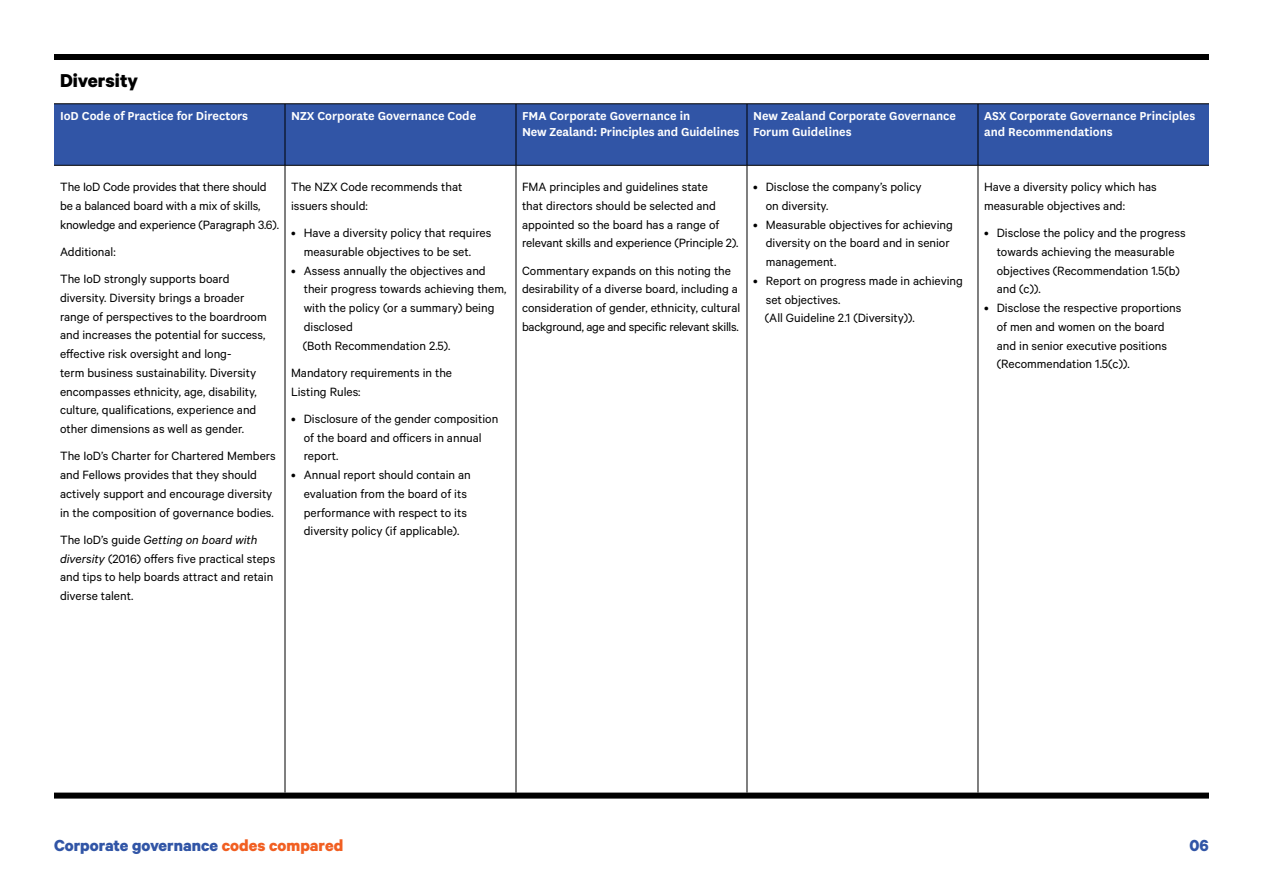
<style>
.page{position:relative;width:1263px;height:893px;background:#fff}
.page>*{position:absolute;margin:0;border:0;box-sizing:border-box;transform-origin:0 0}
.t1{font:700 21px "Calibre";color:#000}
.t2{font:700 18px "Calibre";color:#3155a6}
.t3{font:13.5px/18.8px "Calibre";color:#000}
.t4{font:600 13.5px/16.2px "National";color:#fff}
.s1{font-style:italic}
.s2{color:#f15f22}
</style>
<div class="page">
<div style="left:54px;top:105px;width:1155px;height:60px;background:#3155a6"></div>
<hr style="left:285px;top:165px;width:1px;height:628px;background:#000">
<hr style="left:516px;top:165px;width:1px;height:628px;background:#000">
<hr style="left:747px;top:165px;width:1px;height:628px;background:#000">
<hr style="left:978px;top:165px;width:1px;height:628px;background:#000">
<hr style="left:285px;top:104px;width:1px;height:61px;background:#000">
<hr style="left:516px;top:104px;width:1px;height:61px;background:#000">
<hr style="left:747px;top:104px;width:1px;height:61px;background:#000">
<hr style="left:978px;top:104px;width:1px;height:61px;background:#000">
<hr style="left:54px;top:165px;width:231px;height:1px;background:#000">
<hr style="left:285px;top:165px;width:231px;height:1px;background:#000">
<hr style="left:516px;top:165px;width:231px;height:1px;background:#000">
<hr style="left:747px;top:165px;width:231px;height:1px;background:#000">
<hr style="left:978px;top:165px;width:231px;height:1px;background:#000">
<hr style="left:54px;top:104px;width:231px;height:1px;background:#000">
<hr style="left:285px;top:104px;width:231px;height:1px;background:#000">
<hr style="left:516px;top:104px;width:231px;height:1px;background:#000">
<hr style="left:747px;top:104px;width:231px;height:1px;background:#000">
<hr style="left:978px;top:104px;width:231px;height:1px;background:#000">
<div style="left:54px;top:54px;width:231px;height:6px;background:#000"></div>
<div style="left:285px;top:54px;width:231px;height:6px;background:#000"></div>
<div style="left:516px;top:54px;width:231px;height:6px;background:#000"></div>
<div style="left:747px;top:54px;width:231px;height:6px;background:#000"></div>
<div style="left:978px;top:54px;width:231px;height:6px;background:#000"></div>
<div style="left:54px;top:793px;width:231px;height:6px;background:#000"></div>
<div style="left:285px;top:793px;width:231px;height:6px;background:#000"></div>
<div style="left:516px;top:793px;width:231px;height:6px;background:#000"></div>
<div style="left:747px;top:793px;width:231px;height:6px;background:#000"></div>
<div style="left:978px;top:793px;width:231px;height:6px;background:#000"></div>
<h1 class="t1" style="left:60px;top:68px;width:79px">Diversity</h1>
<p class="t4" style="left:60px;top:107px;width:190px">IoD Code of Practice for Directors</p>
<p class="t4" style="left:291px;top:107px;width:187px">NZX Corporate Governance Code</p>
<p class="t4" style="left:522px;top:107px;width:219px">FMA Corporate Governance in<br>New Zealand: Principles and Guidelines</p>
<p class="t4" style="left:753px;top:107px;width:205px">New Zealand Corporate Governance<br>Forum Guidelines</p>
<p class="t4" style="left:984px;top:107px;width:213px">ASX Corporate Governance Principles and Recommendations</p>
<p class="t3" style="left:60px;top:177px;width:220px">The IoD Code provides that there should be a balanced board with a mix of skills, knowledge and experience (Paragraph 3.6).</p>
<p class="t3" style="left:60px;top:238px;width:171px;line-height:27.3px">Additional:<br>The IoD strongly supports board</p>
<p class="t3" style="left:60px;top:288px;width:208px">diversity. Diversity brings a broader range of perspectives to the boardroom and increases the potential for success, effective risk oversight and long-<br>term business sustainability. Diversity encompasses ethnicity, age, disability, culture, qualifications, experience and other dimensions as well as gender.</p>
<p class="t3" style="left:60px;top:446px;width:217px">The IoD’s Charter for Chartered Members and Fellows provides that they should actively support and encourage diversity in the composition of governance bodies.</p>
<p class="t3" style="left:60px;top:530px;width:217px">The IoD’s guide <span class="s1">Getting on board with diversity</span> (2016) offers five practical steps and tips to help boards attract and retain diverse talent.</p>
<p class="t3" style="left:291px;top:177px;width:173px">The NZX Code recommends that issuers should:</p>
<p class="t3" style="left:291px;top:223px;width:202px;text-align:center">• Have a diversity policy that requires measurable objectives to be set.</p>
<p class="t3" style="left:303px;top:261px;width:205px;text-indent:-12px">• Assess annually the objectives and their progress towards achieving them, with the policy (or a summary) being disclosed<br>(Both Recommendation 2.5).</p>
<p class="t3" style="left:291px;top:363px;width:163px">Mandatory requirements in the<br>Listing Rules:</p>
<p class="t3" style="left:304px;top:409px;width:196px;text-indent:-13px">• Disclosure of the gender composition of the board and officers in annual report.</p>
<p class="t3" style="left:304px;top:465px;width:169px;text-indent:-13px">• Annual report should contain an evaluation from the board of its performance with respect to its diversity policy (if applicable).</p>
<p class="t3" style="left:522px;top:177px;width:218px">FMA principles and guidelines state<br>that directors should be selected and appointed so the board has a range of relevant skills and experience (Principle 2).</p>
<p class="t3" style="left:522px;top:261px;width:220px">Commentary expands on this noting the desirability of a diverse board, including a consideration of gender, ethnicity, cultural background, age and specific relevant skills.</p>
<p class="t3" style="left:766px;top:177px;width:157px;text-indent:-13px">• Disclose the company’s policy on diversity.</p>
<p class="t3" style="left:766px;top:215px;width:189px;text-indent:-13px">• Measurable objectives for achieving diversity on the board and in senior management.</p>
<p class="t3" style="left:765px;top:271px;width:200px;text-indent:-12px">• Report on progress made in achieving set objectives.<br>(All Guideline 2.1 (Diversity)).</p>
<p class="t3" style="left:984px;top:177px;width:174px">Have a diversity policy which has measurable objectives and:</p>
<p class="t3" style="left:997px;top:223px;width:190px;text-indent:-13px">• Disclose the policy and the progress towards achieving the measurable objectives (Recommendation 1.5(b) and (c)).</p>
<p class="t3" style="left:997px;top:298px;width:186px;text-indent:-13px">• Disclose the respective proportions of men and women on the board and in senior executive positions (Recommendation 1.5(c)).</p>
<h2 class="t2" style="left:54px;top:834px;width:291px">Corporate governance <span class="s2">codes compared</span></h2>
<h2 class="t2" style="left:1189px;top:834px;width:21px">06</h2>
</div>
